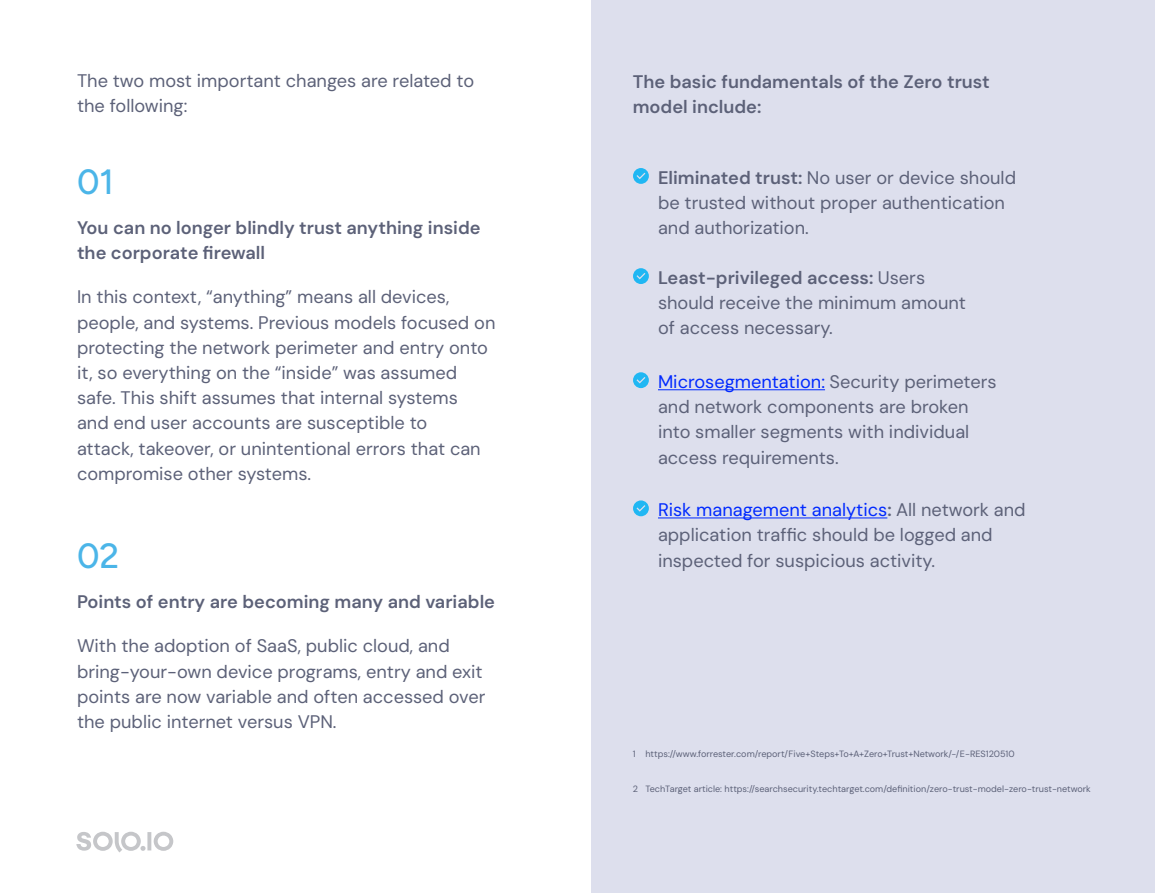
<style>
.page{position:relative;width:1155px;height:893px;background:#fff}
.page>*{position:absolute;margin:0;border:0;box-sizing:border-box;transform-origin:0 0}
.t1{font:500 35px "Figtree";color:#4bb5e8}
.t2{font:18.2px/25.2px "DM Sans";color:#5c6178}
.t3{font:600 18.2px/25.2px "DM Sans";color:#5c6178}
.t4{font:9.1px "DM Sans";color:#5c6178}
.s1{font-weight:600}
.s2{color:#0029ff}
</style>
<div class="page">
<svg style="left:76px;top:831px;width:97px;height:21px"></svg>
<div style="left:592px;top:0;width:563px;height:892px;background:#dddfed"></div>
<hr style="left:658px;top:517px;width:229px;height:1px;background:#0029ff">
<hr style="left:658px;top:389px;width:167px;height:1px;background:#0029ff">
<svg style="left:633px;top:168px;width:16px;height:16px"></svg>
<svg style="left:633px;top:268px;width:16px;height:16px"></svg>
<svg style="left:633px;top:500px;width:16px;height:16px"></svg>
<svg style="left:633px;top:372px;width:16px;height:16px"></svg>
<p class="t2" style="left:77px;top:68px;width:399px">The two most important changes are related to the following:</p>
<h1 class="t1" style="left:77px;top:161px;width:39px">01</h1>
<p class="t3" style="left:77px;top:215px;width:405px">You can no longer blindly trust anything inside the corporate firewall</p>
<p class="t2" style="left:77px;top:284px;width:420px">In this context, “anything” means all devices, people, and systems. Previous models focused on protecting the network perimeter and entry onto it, so everything on the “inside” was assumed safe. This shift assumes that internal systems<br>and end user accounts are susceptible to<br>attack, takeover, or unintentional errors that can compromise other systems.</p>
<h1 class="t1" style="left:77px;top:535px;width:44px">02</h1>
<p class="t3" style="left:77px;top:589px;width:420px">Points of entry are becoming many and variable</p>
<p class="t2" style="left:77px;top:633px;width:410px">With the adoption of SaaS, public cloud, and bring-your-own device programs, entry and exit points are now variable and often accessed over the public internet versus VPN.</p>
<p class="t3" style="left:633px;top:69px;width:359px">The basic fundamentals of the Zero trust model include:</p>
<p class="t2" style="left:658px;top:165px;width:360px"><span class="s1">Eliminated trust:</span> No user or device should be trusted without proper authentication and authorization.</p>
<p class="t2" style="left:658px;top:265px;width:310px"><span class="s1">Least-privileged access:</span> Users should receive the minimum amount of access necessary.</p>
<p class="t2" style="left:658px;top:369px;width:340px"><span class="s2">Microsegmentation:</span> Security perimeters and network components are broken into smaller segments with individual access requirements.</p>
<p class="t2" style="left:658px;top:497px;width:369px"><span class="s2">Risk management analytics</span><span class="s1">:</span> All network and application traffic should be logged and inspected for suspicious activity.</p>
<p class="t4" style="left:633px;top:747px;width:383px">1 https://www.forrester.com/report/Five+Steps+To+A+Zero+Trust+Network/-/E-RES120510</p>
<p class="t4" style="left:633px;top:782px;width:460px">2 TechTarget article: https://searchsecurity.techtarget.com/definition/zero-trust-model-zero-trust-network</p>
</div>
